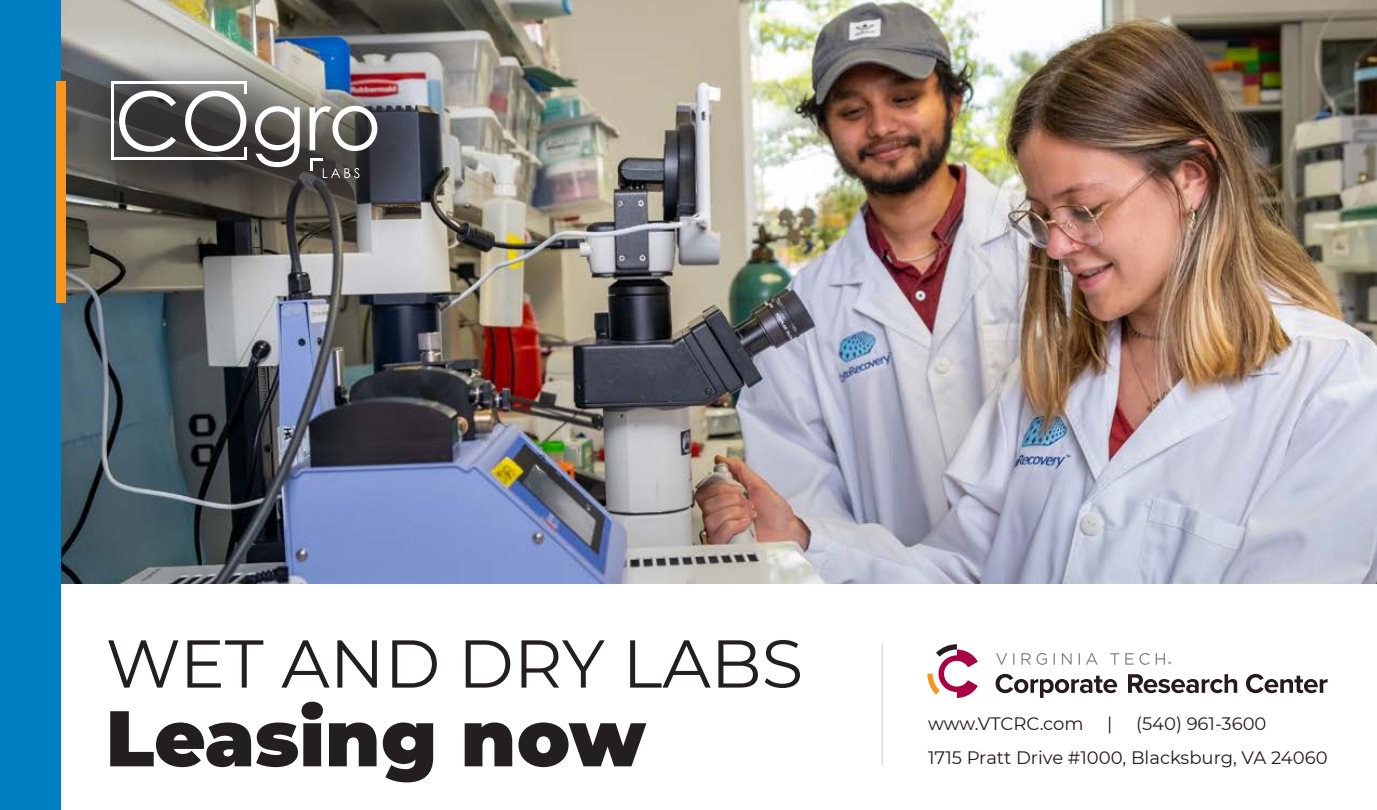
<style>
.page{position:relative;width:1377px;height:810px;background:#fff}
.page>*{position:absolute;margin:0;border:0;box-sizing:border-box;transform-origin:0 0}
.t1{font:900 78.75px "Montserrat";color:#231f20}
.t2{font:67.5px "Montserrat";color:#231f20}
.t3{font:18px "Montserrat";color:#261a1c}
.t4{font:7.88px "Myriad Pro";color:#464747}
</style>
<div class="page">
<img style="left:61px;top:0;width:1316px;height:584px">
<div style="left:0;top:0;width:61px;height:810px;background:#007ec4"></div>
<div style="left:56px;top:81px;width:10px;height:221px;background:#f7951d"></div>
<hr style="left:882px;top:644px;width:1px;height:122px;background:#d4cfd0">
<svg style="left:996px;top:674px;width:121px;height:24px"></svg>
<svg style="left:1128px;top:674px;width:109px;height:19px"></svg>
<svg style="left:1246px;top:674px;width:82px;height:19px"></svg>
<svg style="left:927px;top:644px;width:51px;height:54px"></svg>
<svg style="left:996px;top:653px;width:11px;height:12px"></svg>
<svg style="left:1021px;top:653px;width:26px;height:12px"></svg>
<svg style="left:1062px;top:653px;width:10px;height:12px"></svg>
<svg style="left:1086px;top:653px;width:12px;height:12px"></svg>
<svg style="left:1110px;top:653px;width:9px;height:12px"></svg>
<svg style="left:1125px;top:653px;width:25px;height:12px"></svg>
<svg style="left:1156px;top:653px;width:9px;height:12px"></svg>
<svg style="left:1013px;top:653px;width:1px;height:12px"></svg>
<svg style="left:1054px;top:653px;width:1px;height:12px"></svg>
<svg style="left:1079px;top:653px;width:1px;height:12px"></svg>
<div style="left:72px;top:42px;width:374px;height:206px;background:#231f20;opacity:.75"></div>
<svg style="left:119px;top:91px;width:57px;height:61px"></svg>
<svg style="left:255px;top:106px;width:45px;height:61px"></svg>
<svg style="left:310px;top:106px;width:67px;height:45px"></svg>
<hr style="left:111px;top:81px;width:134px;height:2px;background:#fff">
<hr style="left:111px;top:157px;width:134px;height:2px;background:#fff">
<hr style="left:111px;top:81px;width:2px;height:78px;background:#fff">
<svg style="left:185px;top:81px;width:62px;height:78px"></svg>
<svg style="left:310px;top:158px;width:50px;height:20px"></svg>
<p class="t2" style="left:106px;top:617px;width:699px">WET AND DRY LABS</p>
<p class="t1" style="left:106px;top:679px;width:542px">Leasing now</p>
<p class="t4" style="left:1168px;top:660px;width:5px">®</p>
<p class="t3" style="left:928px;top:711px;width:157px">www.VTCRC.com</p>
<p class="t3" style="left:1107px;top:711px;width:7px">|</p>
<p class="t3" style="left:1136px;top:711px;width:132px">(540) 961-3600</p>
<p class="t3" style="left:928px;top:745px;width:401px">1715 Pratt Drive #1000, Blacksburg, VA 24060</p>
</div>
